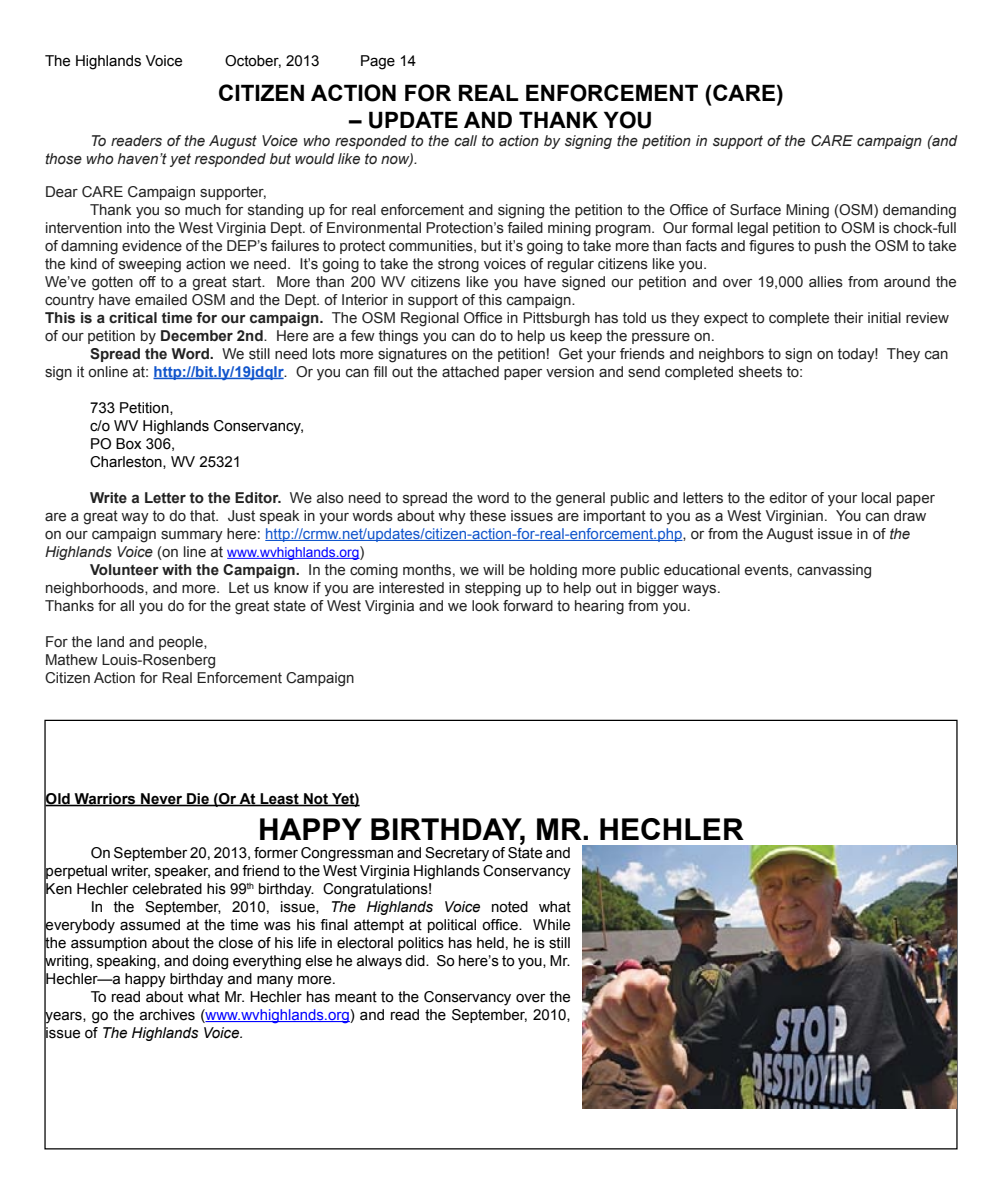
<style>
.page{position:relative;width:1002px;height:1204px;background:#fff}
.page>*{position:absolute;margin:0;border:0;box-sizing:border-box;transform-origin:0 0}
.t1{font:700 30px "Arial";color:#000}
.t2{font:700 22.5px "Arial";color:#000}
.t3{font:15px/18px "Arial";color:#222}
.t4{font:15px/18px "Arial";color:#000;text-align:justify}
.t5{font:italic 15px/18px "Arial";color:#222}
.t6{font:700 15px "Arial";color:#000}
.t7{font:13.75px "Arial";color:#00f}
.s1{font-weight:700}
.s2{font-weight:700;color:#15c}
.s3{color:#15c}
.s4{font-style:italic}
.s5{font-style:italic;font-size:15px;color:#222}
.s6{font-size:15px;color:#222}
.s7{color:#00f}
</style>
<div class="page">
<hr style="left:153px;top:378px;width:130px;height:1px;background:#15c">
<hr style="left:265px;top:540px;width:417px;height:1px;background:#15c">
<hr style="left:227px;top:558px;width:132px;height:1px;background:#00f">
<hr style="left:46px;top:805px;width:313px;height:1px;background:#000">
<hr style="left:205px;top:1021px;width:145px;height:1px;background:#00f">
<img style="left:582px;top:845px;width:374px;height:263px">
<p class="t4" style="left:45px;top:52px;width:139px">The Highlands Voice</p>
<p class="t4" style="left:225px;top:52px;width:96px">October, 2013</p>
<p class="t4" style="left:360px;top:52px;width:57px">Page 14</p>
<h2 class="t2" style="left:218px;top:78px;width:566px">CITIZEN ACTION FOR REAL ENFORCEMENT (CARE)</h2>
<h2 class="t2" style="left:349px;top:105px;width:305px">– UPDATE AND THANK YOU</h2>
<p class="t5" style="left:45px;top:132px;width:913px;text-indent:45px">To readers of the August Voice who responded to the call to action by signing the petition in support of the CARE campaign (and those who haven’t yet responded but would like to now).</p>
<p class="t3" style="left:45px;top:183px;width:223px">Dear CARE Campaign supporter,</p>
<p class="t3" style="left:90px;top:201px;width:868px">Thank you so much for standing up for real enforcement and signing the petition to the Office of Surface Mining (OSM) demanding</p>
<p class="t3" style="left:45px;top:219px;width:913px">intervention into the West Virginia Dept. of Environmental Protection’s failed mining program. Our formal legal petition to OSM is chock-full</p>
<p class="t3" style="left:45px;top:237px;width:913px">of damning evidence of the DEP’s failures to protect communities, but it’s going to take more than facts and figures to push the OSM to take</p>
<p class="t3" style="left:45px;top:255px;width:663px">the kind of sweeping action we need. It’s going to take the strong voices of regular citizens like you.</p>
<p class="t3" style="left:45px;top:273px;width:913px">We’ve gotten off to a great start. More than 200 WV citizens like you have signed our petition and over 19,000 allies from around the</p>
<p class="t3" style="left:45px;top:291px;width:532px">country have emailed OSM and the Dept. of Interior in support of this campaign.</p>
<p class="t3" style="left:45px;top:309px;width:905px"><span class="s1">This is a critical time for our campaign.</span> The OSM Regional Office in Pittsburgh has told us they expect to complete their initial review</p>
<p class="t3" style="left:45px;top:327px;width:671px">of our petition by <span class="s1">December 2nd</span>. Here are a few things you can do to help us keep the pressure on.</p>
<p class="t3" style="left:90px;top:345px;width:859px"><span class="s1">Spread the Word.</span> We still need lots more signatures on the petition! Get your friends and neighbors to sign on today! They can</p>
<p class="t3" style="left:45px;top:363px;width:759px">sign it online at: <span class="s2">http://bit.ly/19jdqIr</span>. Or you can fill out the attached paper version and send completed sheets to:</p>
<p class="t4" style="left:90px;top:399px;width:215px;text-align:left">733 Petition,<br>c/o WV Highlands Conservancy,<br>PO Box 306,<br>Charleston, WV 25321</p>
<p class="t3" style="left:45px;top:489px;width:890px;text-indent:45px"><span class="s1">Write a Letter to the Editor.</span> We also need to spread the word to the general public and letters to the editor of your local paper are a great way to do that. Just speak in your words about why these issues are important to you as a West Virginian. You can draw on our campaign summary here: <span class="s3">http://crmw.net/updates/citizen-action-for-real-enforcement.php</span>, or from the August issue in of <span class="s4">the</span></p>
<p class="t7" style="left:45px;top:543px;width:321px"><span class="s5">Highlands Voice</span> <span class="s6">(on line at</span> www.wvhighlands.org<span class="s6">)</span></p>
<p class="t3" style="left:45px;top:561px;width:828px;text-indent:45px"><span class="s1">Volunteer with the Campaign.</span> In the coming months, we will be holding more public educational events, canvassing neighborhoods, and more. Let us know if you are interested in stepping up to help out in bigger ways.<br>Thanks for all you do for the great state of West Virginia and we look forward to hearing from you.</p>
<p class="t3" style="left:45px;top:633px;width:311px">For the land and people,<br>Mathew Louis-Rosenberg<br>Citizen Action for Real Enforcement Campaign</p>
<p class="t6" style="left:46px;top:789px;width:315px">Old Warriors Never Die (Or At Least Not Yet)</p>
<h1 class="t1" style="left:258px;top:809px;width:487px">HAPPY BIRTHDAY, MR. HECHLER</h1>
<p class="t4" style="left:46px;top:844px;width:526px;text-indent:45px">On September 20, 2013, former Congressman and Secretary of State and perpetual writer, speaker, and friend to the West Virginia Highlands Conservancy Ken Hechler celebrated his 99<sup>th</sup> birthday. Congratulations!</p>
<p class="t4" style="left:46px;top:898px;width:526px;text-indent:45px">In the September, 2010, issue, <span class="s4">The Highlands Voice</span> noted what everybody assumed at the time was his final attempt at political office. While the assumption about the close of his life in electoral politics has held, he is still writing, speaking, and doing everything else he always did. So here’s to you, Mr.<br>Hechler—a happy birthday and many more.</p>
<p class="t4" style="left:46px;top:988px;width:526px;text-indent:45px">To read about what Mr. Hechler has meant to the Conservancy over the years, go the archives (<span class="s7">www.wvhighlands.org</span>) and read the September, 2010, issue of <span class="s4">The Highlands Voice.</span></p>
</div>
